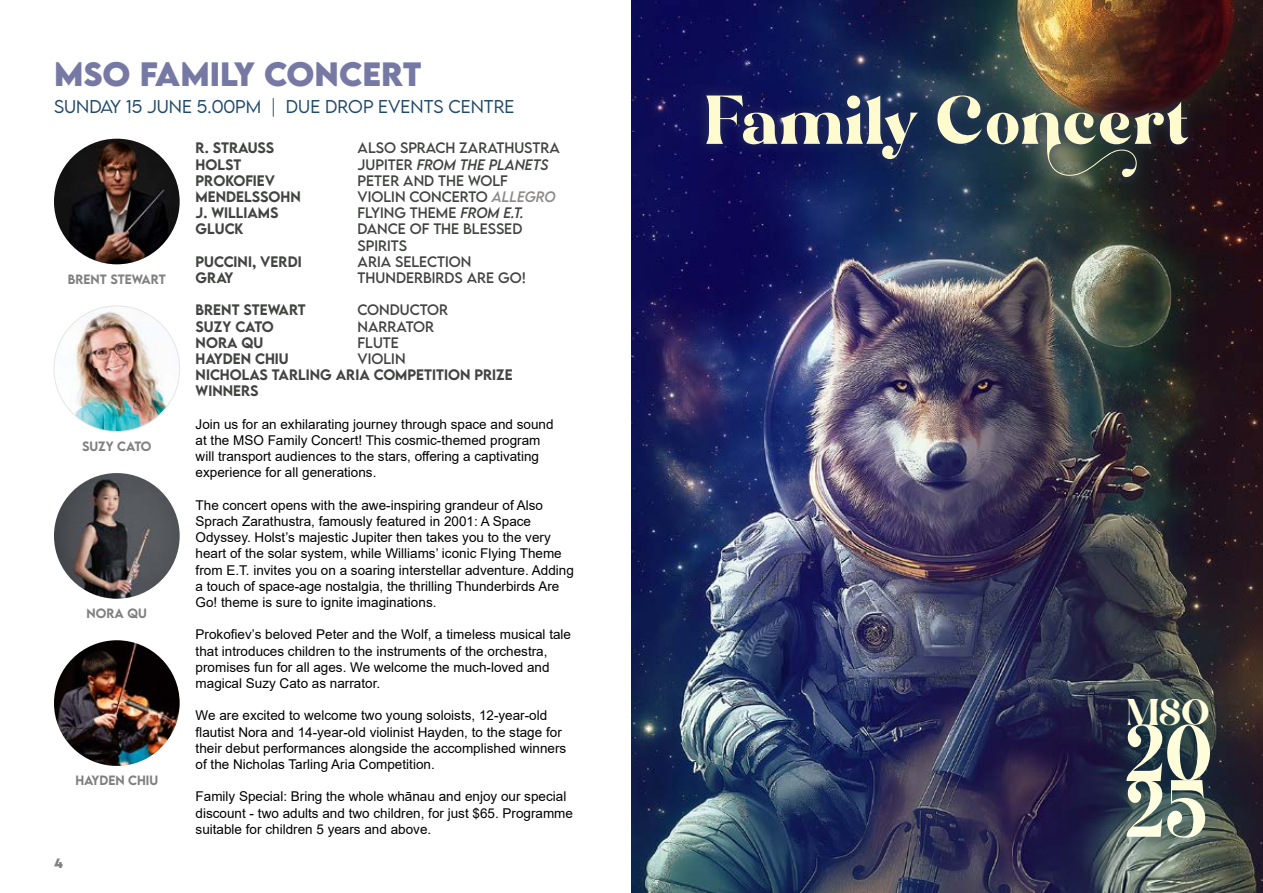
<style>
.page{position:relative;width:1263px;height:893px;background:#fff}
.page>*{position:absolute;margin:0;border:0;box-sizing:border-box;transform-origin:0 0}
.t1{font:91.35px "Zephyre Conquer";color:#fffbce;scale:.9 1}
.t2{font:78px "Zephyre Conquer";letter-spacing:.03em;color:#fffbce}
.t3{font:42px "Zephyre Conquer";color:#fffbce}
.t4{font:700 30px "LEMONMILK";color:#7779a5}
.t5{font:300 16.5px "LEMONMILK";color:#214969}
.t6{font:13.5px/16.2px "Arial";color:#000}
.t7{font:13.5px/16.2px "LEMONMILK";color:#414441}
.t8{font:500 13.5px/16.2px "LEMONMILK";color:#414441}
.t9{font:italic 13.5px "LEMONMILK";color:#414441}
.t10{font:500 12px "LEMONMILK";color:#808080}
.t11{font:700 12px "LEMONMILK";color:#808080}
.s1{font-style:italic}
.s2{font-style:italic;color:#8c8a88}
</style>
<div class="page">
<img style="left:631px;top:0;width:632px;height:893px">
<div style="left:695px;top:83px;width:504px;height:105px;background:#2f3a5f;opacity:.8"></div>
<img style="left:54px;top:139px;width:126px;height:125px;border-radius:63px">
<img style="left:54px;top:640px;width:126px;height:126px;border-radius:63px">
<img style="left:54px;top:473px;width:126px;height:126px;border-radius:63px">
<div style="left:1089px;top:661px;width:159px;height:215px;background:#0a3542;opacity:.75"></div>
<img style="left:54px;top:306px;width:126px;height:125px;border-radius:63px">
<h3 class="t4" style="left:54px;top:54px;width:368px">MSO FAMILY CONCERT</h3>
<p class="t5" style="left:54px;top:96px;width:462px">SUN DAY 15 JUNE 5.00PM | DUE DROP EVENTS CENTRE</p>
<p class="t10" style="left:68px;top:271px;width:99px">BRENT STEWART</p>
<p class="t10" style="left:82px;top:438px;width:71px">SUZY CATO</p>
<p class="t10" style="left:87px;top:605px;width:62px">NORA QU</p>
<p class="t10" style="left:75px;top:773px;width:84px">HAYDEN CHIU</p>
<p class="t11" style="left:54px;top:855px;width:10px">4</p>
<p class="t8" style="left:196px;top:140px;width:80px">R. STRAUSS</p>
<p class="t7" style="left:358px;top:140px;width:204px">ALSO SPRACH ZARATHUSTRA</p>
<p class="t8" style="left:196px;top:156px;width:47px">HOLST</p>
<p class="t7" style="left:358px;top:156px;width:79px">JUPITER <span class="s1">FROM</span></p>
<p class="t9" style="left:460px;top:155px;width:90px">THE PLANETS</p>
<p class="t8" style="left:196px;top:172px;width:81px">PROKOFIEV</p>
<p class="t7" style="left:358px;top:172px;width:152px">PETER AND THE WOLF</p>
<p class="t8" style="left:196px;top:189px;width:107px">MENDELSSOHN</p>
<p class="t7" style="left:358px;top:189px;width:190px">VIOLIN CONCERTO <span class="s2">ALLEGRO</span></p>
<p class="t8" style="left:196px;top:205px;width:84px">J. WILLIAMS</p>
<p class="t7" style="left:358px;top:205px;width:122px">FLYING THEME <span class="s1">FROM</span></p>
<p class="t9" style="left:503px;top:204px;width:22px">E.T.</p>
<p class="t8" style="left:196px;top:221px;width:49px">GLUCK</p>
<p class="t7" style="left:358px;top:221px;width:166px">DANCE OF THE BLESSED<br>SPIRITS</p>
<p class="t8" style="left:196px;top:253px;width:108px">PUCCINI, VERDI</p>
<p class="t7" style="left:358px;top:253px;width:115px">ARIA SELECTION</p>
<p class="t8" style="left:196px;top:270px;width:39px">GRAY</p>
<p class="t7" style="left:358px;top:270px;width:170px">THUNDERBIRDS ARE GO!</p>
<p class="t8" style="left:196px;top:302px;width:112px">BRENT STEWART</p>
<p class="t7" style="left:358px;top:302px;width:92px">CONDUCTOR</p>
<p class="t8" style="left:196px;top:318px;width:80px">SUZY CATO</p>
<p class="t7" style="left:358px;top:318px;width:78px">NARRATOR</p>
<p class="t8" style="left:196px;top:334px;width:69px">NORA QU</p>
<p class="t7" style="left:358px;top:334px;width:43px">FLUTE</p>
<p class="t8" style="left:196px;top:351px;width:95px">HAYDEN CHIU</p>
<p class="t7" style="left:358px;top:351px;width:49px">VIOLIN</p>
<p class="t8" style="left:196px;top:367px;width:319px">NICHOLAS TARLING ARIA COMPETITION PRIZE<br>WINNERS</p>
<p class="t6" style="left:196px;top:416px;width:359px">Join us for an exhilarating journey through space and sound at the MSO Family Concert! This cosmic-themed program will transport audiences to the stars, offering a captivating experience for all generations.</p>
<p class="t6" style="left:196px;top:497px;width:380px">The concert opens with the awe-inspiring grandeur of Also Sprach Zarathustra, famously featured in 2001: A Space Odyssey. Holst’s majestic Jupiter then takes you to the very heart of the solar system, while Williams’ iconic Flying Theme from E.T. invites you on a soaring interstellar adventure. Adding a touch of space-age nostalgia, the thrilling Thunderbirds Are Go! theme is sure to ignite imaginations.</p>
<p class="t6" style="left:196px;top:626px;width:377px">Prokofiev’s beloved Peter and the Wolf, a timeless musical tale that introduces children to the instruments of the orchestra, promises fun for all ages. We welcome the much-loved and magical Suzy Cato as narrator.</p>
<p class="t6" style="left:196px;top:707px;width:372px">We are excited to welcome two young soloists, 12-year-old flautist Nora and 14-year-old violinist Hayden, to the stage for their debut performances alongside the accomplished winners of the Nicholas Tarling Aria Competition.</p>
<p class="t6" style="left:196px;top:788px;width:379px">Family Special: Bring the whole whānau and enjoy our special discount - two adults and two children, for just $65. Programme suitable for children 5 years and above.</p>
<h2 class="t2" style="left:706px;top:71px;width:484px">Family Con.5cert</h2>
<h3 class="t3" style="left:1127px;top:686px;width:83px">MSO</h3>
<h1 class="t1" style="left:1126px;top:696px;width:94px">20</h1>
<h1 class="t1" style="left:1126px;top:752px;width:89px">25</h1>
</div>
